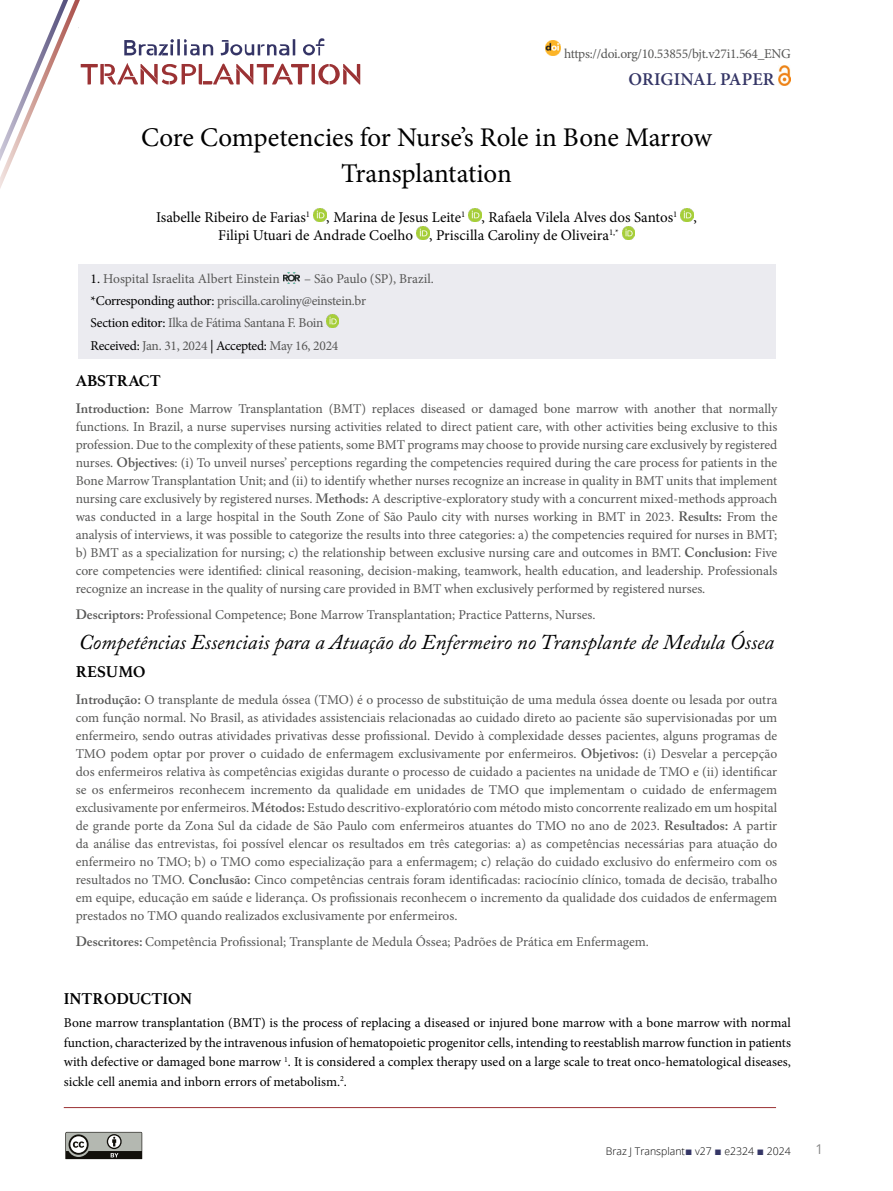
<style>
.page{position:relative;width:893px;height:1191px;background:#fff}
.page>*{position:absolute;margin:0;border:0;box-sizing:border-box;transform-origin:0 0}
.t1{font:27px/36px "Minion Pro";letter-spacing:-.005em;color:#000;text-align:center}
.t2{font:italic 21px "Adobe Caslon Pro";color:#000}
.t3{font:600 18px "Minion Pro";letter-spacing:.01em;color:#353666}
.t4{font:700 16.5px "Athelas";color:#000}
.t5{font:15px/18px "Minion Pro";color:#000}
.t6{font:13.5px/18px "Minion Pro";letter-spacing:-.01em;color:#575756;text-align:justify}
.t7{font:13.5px/19.5px "Minion Pro";color:#000;text-align:justify}
.t8{font:13.5px "Open Sans";color:#878787}
.t9{font:300 10.5px "Open Sans";color:#000}
.s1{color:#000}
.s2{font-family:"Adobe Caslon Pro";font-weight:600}
.s3{font-family:"Times New Roman";font-weight:400;font-size:12px;color:#353666}
</style>
<div class="page">
<svg style="left:469px;top:209px;width:12px;height:13px"></svg>
<svg style="left:681px;top:209px;width:13px;height:13px"></svg>
<svg style="left:416px;top:227px;width:13px;height:13px"></svg>
<svg style="left:622px;top:227px;width:13px;height:13px"></svg>
<div style="left:78px;top:264px;width:697px;height:94px;background:#ebebf0"></div>
<img style="left:283px;top:272px;width:16px;height:12px">
<svg style="left:326px;top:315px;width:13px;height:12px"></svg>
<svg style="left:0;top:0;width:360px;height:222px"></svg>
<img style="left:546px;top:41px;width:14px;height:14px">
<img style="left:778px;top:66px;width:12px;height:19px">
<hr style="left:64px;top:1107px;width:712px;height:1px;background:#9b3134">
<svg style="left:65px;top:1131px;width:78px;height:28px;background:#858681"></svg>
<p class="t6" style="left:564px;top:45px;width:228px">https://doi.org/10.53855/bjt.v27i1.564_ENG</p>
<h3 class="t3" style="left:629px;top:67px;width:147px">ORIGINAL PAPER</h3>
<h1 class="t1" style="left:141px;top:120px;width:572px">Core Competencies for Nurse’s Role in Bone Marrow<br>Transplantation</h1>
<p class="t5" style="left:218px;top:208px;width:480px;text-indent:-62px">Isabelle Ribeiro de Farias<sup>1</sup> , Marina de Jesus Leite<sup>1</sup> , Rafaela Vilela Alves dos Santos<sup>1</sup> ,<br>Filipi Utuari de Andrade Coelho , Priscilla Caroliny de Oliveira<sup>1,*</sup></p>
<p class="t6" style="left:91px;top:270px;width:191px"><span class="s1">1.</span> Hospital Israelita Albert Einstein</p>
<p class="t6" style="left:91px;top:267px;width:345px;line-height:22.2px;text-align:left;text-indent:213px">– São Paulo (SP), Brazil. <span class="s1">*Corresponding author:</span> priscilla.caroliny@einstein.br<br><span class="s1">Section editor:</span> Ilka de Fátima Santana F. Boin<br><span class="s1">Received:</span> Jan. 31, 2024 <span class="s1">| Accepted:</span> May 16, 2024</p>
<p class="t4" style="left:76px;top:367px;width:87px">ABSTRACT</p>
<p class="t6" style="left:76px;top:399px;width:703px"><span class="s2">Introduction:</span> Bone Marrow Transplantation (BMT) replaces diseased or damaged bone marrow with another that normally functions. In Brazil, a nurse supervises nursing activities related to direct patient care, with other activities being exclusive to this profession. Due to the complexity of these patients, some BMT programs may choose to provide nursing care exclusively by registered nurses. <span class="s2">Objectives</span>: (i) To unveil nurses’ perceptions regarding the competencies required during the care process for patients in the Bone Marrow Transplantation Unit; and (ii) to identify whether nurses recognize an increase in quality in BMT units that implement nursing care exclusively by registered nurses. <span class="s2">Methods:</span> A descriptive-exploratory study with a concurrent mixed-methods approach was conducted in a large hospital in the South Zone of São Paulo city with nurses working in BMT in 2023. <span class="s2">Results:</span> From the analysis of interviews, it was possible to categorize the results into three categories: a) the competencies required for nurses in BMT; b) BMT as a specialization for nursing; c) the relationship between exclusive nursing care and outcomes in BMT. <span class="s2">Conclusion:</span> Five core competencies were identified: clinical reasoning, decision-making, teamwork, health education, and leadership. Professionals recognize an increase in the quality of nursing care provided in BMT when exclusively performed by registered nurses.</p>
<p class="t6" style="left:76px;top:606px;width:521px"><span class="s2">Descriptors:</span> Professional Competence; Bone Marrow Transplantation; Practice Patterns, Nurses.</p>
<h2 class="t2" style="left:79px;top:630px;width:697px">Competências Essenciais para a Atuação do Enfermeiro no Transplante de Medula Óssea</h2>
<p class="t4" style="left:76px;top:658px;width:71px">RESUMO</p>
<p class="t6" style="left:76px;top:690px;width:703px"><span class="s2">Introdução:</span> O transplante de medula óssea (TMO) é o processo de substituição de uma medula óssea doente ou lesada por outra com função normal. No Brasil, as atividades assistenciais relacionadas ao cuidado direto ao paciente são supervisionadas por um enfermeiro, sendo outras atividades privativas desse profissional. Devido à complexidade desses pacientes, alguns programas de TMO podem optar por prover o cuidado de enfermagem exclusivamente por enfermeiros. <span class="s2">Objetivos:</span> (i) Desvelar a percepção dos enfermeiros relativa às competências exigidas durante o processo de cuidado a pacientes na unidade de TMO e (ii) identificar se os enfermeiros reconhecem incremento da qualidade em unidades de TMO que implementam o cuidado de enfermagem exclusivamente por enfermeiros. <span class="s2">Métodos:</span> Estudo descritivo-exploratório com método misto concorrente realizado em um hospital de grande porte da Zona Sul da cidade de São Paulo com enfermeiros atuantes do TMO no ano de 2023. <span class="s2">Resultados:</span> A partir da análise das entrevistas, foi possível elencar os resultados em três categorias: a) as competências necessárias para atuação do enfermeiro no TMO; b) o TMO como especialização para a enfermagem; c) relação do cuidado exclusivo do enfermeiro com os resultados no TMO. <span class="s2">Conclusão:</span> Cinco competências centrais foram identificadas: raciocínio clínico, tomada de decisão, trabalho em equipe, educação em saúde e liderança. Os profissionais reconhecem o incremento da qualidade dos cuidados de enfermagem prestados no TMO quando realizados exclusivamente por enfermeiros.</p>
<p class="t6" style="left:76px;top:933px;width:575px"><span class="s2">Descritores:</span> Competência Profissional; Transplante de Medula Óssea; Padrões de Prática em Enfermagem.</p>
<p class="t4" style="left:64px;top:984px;width:130px">INTRODUCTION</p>
<p class="t7" style="left:64px;top:1013px;width:729px">Bone marrow transplantation (BMT) is the process of replacing a diseased or injured bone marrow with a bone marrow with normal function, characterized by the intravenous infusion of hematopoietic progenitor cells, intending to reestablish marrow function in patients with defective or damaged bone marrow <sup>1</sup>. It is considered a complex therapy used on a large scale to treat onco-hematological diseases, sickle cell anemia and inborn errors of metabolism.<sup>2</sup>.</p>
<p class="t9" style="left:606px;top:1144px;width:187px">Braz J Transplant<span class="s3">■</span> v27 <span class="s3">■</span> e2324 <span class="s3">■</span> 2024</p>
<p class="t8" style="left:816px;top:1139px;width:9px">1</p>
</div>
